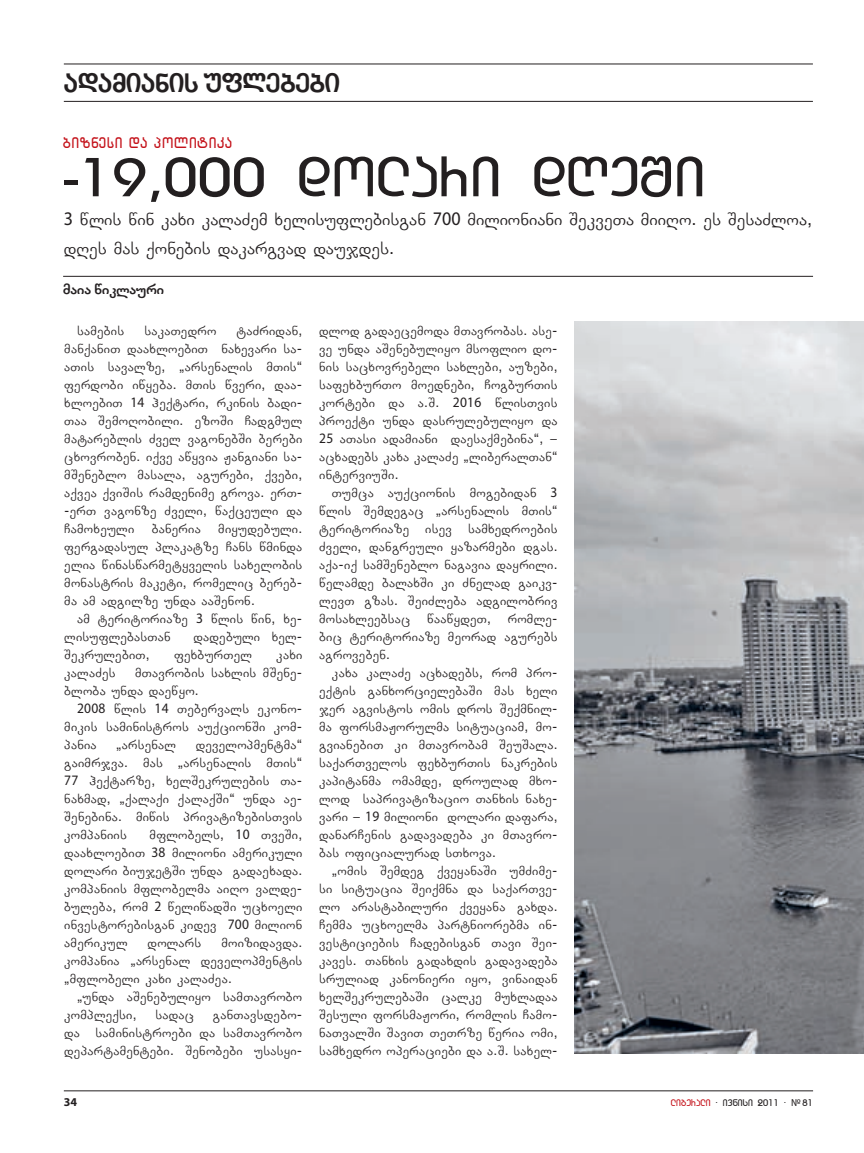
<style>
.page{position:relative;width:864px;height:1153px;background:#fff}
.page>*{position:absolute;margin:0;border:0;box-sizing:border-box;transform-origin:0 0}
.t1{font:60.75px "Bauhaus Mtavruli Thin A";color:#231f20;scale:1.11 1}
.t2{font:700 27px "A Kolkhety M";letter-spacing:-.01em;color:#231f20}
.t3{font:18px/28.8px "A Kolkhety N";color:#231f20}
.t4{font:15px "Sanet";letter-spacing:-.01em;color:#c4121a}
.t5{font:700 15px "A Kolkhety N";color:#231f20}
.t6{font:13.5px/18px "A Kolkhety N";letter-spacing:.02em;color:#231f20;text-align:justify}
.t7{font:700 12px "Myriad Pro";color:#231f20}
.t8{font:10.5px "Bauhaus Mtavruli Thin A";color:#231f20}
.s1{color:#c4121a}
.s2{font-family:"Myriad Pro"}
</style>
<div class="page">
<hr style="left:64px;top:64px;width:748px;height:1px;background:#231f20">
<hr style="left:64px;top:101px;width:748px;height:1px;background:#231f20">
<hr style="left:63px;top:276px;width:749px;height:1px;background:#231f20">
<img style="left:574px;top:322px;width:289px;height:731px">
<hr style="left:64px;top:1090px;width:748px;height:1px;background:#231f20">
<h2 class="t2" style="left:64px;top:70px;width:277px">ADAMIANIS UFLEBEBI</h2>
<p class="t4" style="left:63px;top:136px;width:171px">BIZNESI DA POLITIKA</p>
<h1 class="t1" style="left:63px;top:148px;width:580px">-19,000 DOLARI DRESI</h1>
<h3 class="t3" style="left:64px;top:206px;width:749px">3 WLIS WIN KAXI KALAZEM XELISUFLEBISGAN 700 MILIONIANI SEKVETA MIIRO. ES SESAZLOA,<br>DRES MAS QONEBIS DAKARGVAD DAUJDES.</h3>
<p class="t5" style="left:63px;top:281px;width:102px">MAIA WIKLAURI</p>
<p class="t6" style="left:77px;top:322px;width:49px">SAMEBIS</p>
<p class="t6" style="left:144px;top:322px;width:73px">SAKATEDRO</p>
<p class="t6" style="left:64px;top:322px;width:239px;text-indent:172px">TAZRIDAN, MANQANIT DAAXLOEBIT NAXEVARI SA-ATIS SAVALZE, `ARSENALIS MTIS~ FERDOBI IWYEBA. MTIS WVERI, DAA-XLOEBIT 14 HEQTARI, RKINIS BADI-TAA SEMOROBILI. EZOSI CADGMUL MATAREBLIS ZVEL VAGONEBSI BEREBI CXOVROBEN. IQVE AWYVIA JANGIANI SA-MSENEBLO MASALA, AGUREBI, QVEBI, AQVEA QVISIS RAMDENIME GROVA. ERT--ERT VAGONZE ZVELI, WAQCEULI DA CAMOXEULI</p>
<p class="t6" style="left:319px;top:322px;width:240px">DLOD GADAECEMODA MTAVROBAS. ASE-VE UNDA ASENEBULIYO MSOFLIO DO-NIS SACXOVREBELI SAXLEBI, AUZEBI, SAFEXBURTO MOEDNEBI, COGBURTIS KORTEBI DA A.S. 2016 WLISTVIS PROEQTI UNDA DASRULEBULIYO DA 25 ATASI ADAMIANI DAESAQMEBINA~, _ ACXADEBS KAXA KALAZE „LIBERALTAN“ INTERVIUSI.</p>
<p class="t6" style="left:319px;top:484px;width:240px;text-indent:13px">TUMCA AUQCIONIS MOGEBIDAN 3<br>WLIS SEMDEGAC „ARSENALIS MTIS~ TERITORIAZE ISEV SAMXEDROEBIS ZVELI, DANGREULI YAZARMEBI DGAS.<br>AQA-IQ SAMSENEBLO NAGAVIA DAYRILI.<br>WELAMDE BALAXSI KI ZNELAD GAIKV-LEVT GZAS. SEIZLEBA ADGILOBRIV MOSAXLEEBSAC WAAWYDET, ROMLE-BIC TERITORIAZE MEORAD AGUREBS AGROVEBEN.</p>
<p class="t6" style="left:319px;top:664px;width:240px;text-indent:13px">KAXA KALAZE ACXADEBS, ROM PRO-EQTIS GANXORCIELEBASI MAS XELI JER AGVISTOS OMIS DROS SEQMNIL-MA FORSMAJORULMA SITUACIAM, MO-GVIANEBIT KI MTAVROBAM SEUSALA.<br>SAQARTVELOS FEXBURTIS NAKREBIS KAPITANMA OMAMDE, DROULAD MXO-LOD SAPRIVATIZACIO TANXIS NAXE-VARI _ 19 MILIONI DOLARI DAFARA, DANARCENIS GADAVADEBA KI MTAVRO-BAS OFICIALURAD STXOVA.</p>
<p class="t6" style="left:319px;top:862px;width:240px;text-indent:13px">„OMIS SEMDEG QVEYANASI UMZIME-SI SITUACIA SEIQMNA DA SAQARTVE-LO ARASTABILURI QVEYANA GAXDA.<br>CEMMA UCXOELMA PARTNIOREBMA IN-VESTICIEBIS CADEBISGAN TAVI SEI-KAVES. TANXIS GADAXDIS GADAVADEBA SRULIAD KANONIERI IYO, VINAIDAN XELSEKRULEBASI CALKE MUXLADAA SESULI FORSMAJORI, ROMLIS CAMO-NATVALSI SAVIT TETRZE WERIA OMI, SAMXEDRO OPERACIEBI DA A.S. SAXEL-</p>
<p class="t6" style="left:64px;top:520px;width:239px;text-indent:154px">MIYUDEBULI.<br>FERGADASUL PLAKATZE CANS WMINDA ELIA WINASWARMETYVELIS SAXELOBIS MONASTRIS MAKETI, ROMELIC BEREB-MA AM ADGILZE UNDA AASENON.</p>
<p class="t6" style="left:64px;top:610px;width:239px;text-indent:13px">AM TERITORIAZE 3 WLIS WIN, XE-<br>LISUFLEBASTAN</p>
<p class="t6" style="left:152px;top:520px;width:50px">BANERIA</p>
<p class="t6" style="left:193px;top:628px;width:110px">DADEBULI XEL-</p>
<p class="t6" style="left:64px;top:646px;width:87px">SEKRULEBIT,</p>
<p class="t6" style="left:174px;top:646px;width:79px">FEXBURTEL</p>
<p class="t6" style="left:276px;top:646px;width:27px">KAXI</p>
<p class="t6" style="left:64px;top:664px;width:53px">KALAZES</p>
<p class="t6" style="left:64px;top:664px;width:239px;text-indent:71px">MTAVROBIS SAXLIS MSENE-<br>BLOBA UNDA DAEWYO.</p>
<p class="t6" style="left:64px;top:700px;width:239px;text-indent:13px">2008 WLIS 14 TEBERVALS EKONO-MIKIS SAMINISTROS AUQCIONSI KOM-PANIA</p>
<p class="t6" style="left:64px;top:736px;width:239px;text-indent:131px">DEVELOPMENTMA“ GAIMRJVA. MAS „ARSENALIS MTIS“ 77 HEQTARZE, XELSEKRULEBIS TA-NAXMAD, „QALAQI QALAQSI“ UNDA AE-SENEBINA. MIWIS PRIVATIZEBISTVIS KOMPANIIS</p>
<p class="t6" style="left:116px;top:736px;width:61px">„ARSENAL</p>
<p class="t6" style="left:64px;top:826px;width:239px;text-indent:85px">MFLOBELS, 10 TVESI, DAAXLOEBIT 38 MILIONI AMERIKULI DOLARI BIUJETSI UNDA GADAEXADA.<br>KOMPANIIS MFLOBELMA AIRO VALDE-BULEBA, ROM 2 WELIWADSI UCXOELI INVESTOREBISGAN KIDEV 700 MILION AMERIKUL</p>
<p class="t6" style="left:64px;top:934px;width:239px;text-indent:157px">MOIZIDAVDA.<br>KOMPANIA `ARSENAL DEVELOPMENTIS `MFLOBELI KAXI KALAZEA.</p>
<p class="t6" style="left:64px;top:988px;width:239px;text-indent:13px">„UNDA ASENEBULIYO SAMTAVROBO<br>KOMPLEQSI,</p>
<p class="t6" style="left:147px;top:934px;width:55px">DOLARS</p>
<p class="t6" style="left:64px;top:1006px;width:239px;text-indent:149px">GANTAVSDEBO-DA SAMINISTROEBI DA SAMTAVROBO DEPARTAMENTEBI. SENOBEBI USASYI-</p>
<p class="t6" style="left:155px;top:1006px;width:40px">SADAC</p>
<p class="t7" style="left:64px;top:1094px;width:15px">34</p>
<p class="t8" style="left:670px;top:1097px;width:143px"><span class="s1">LIBERALI</span> . IVNISI 2011 . <span class="s2">№</span> 81</p>
</div>
